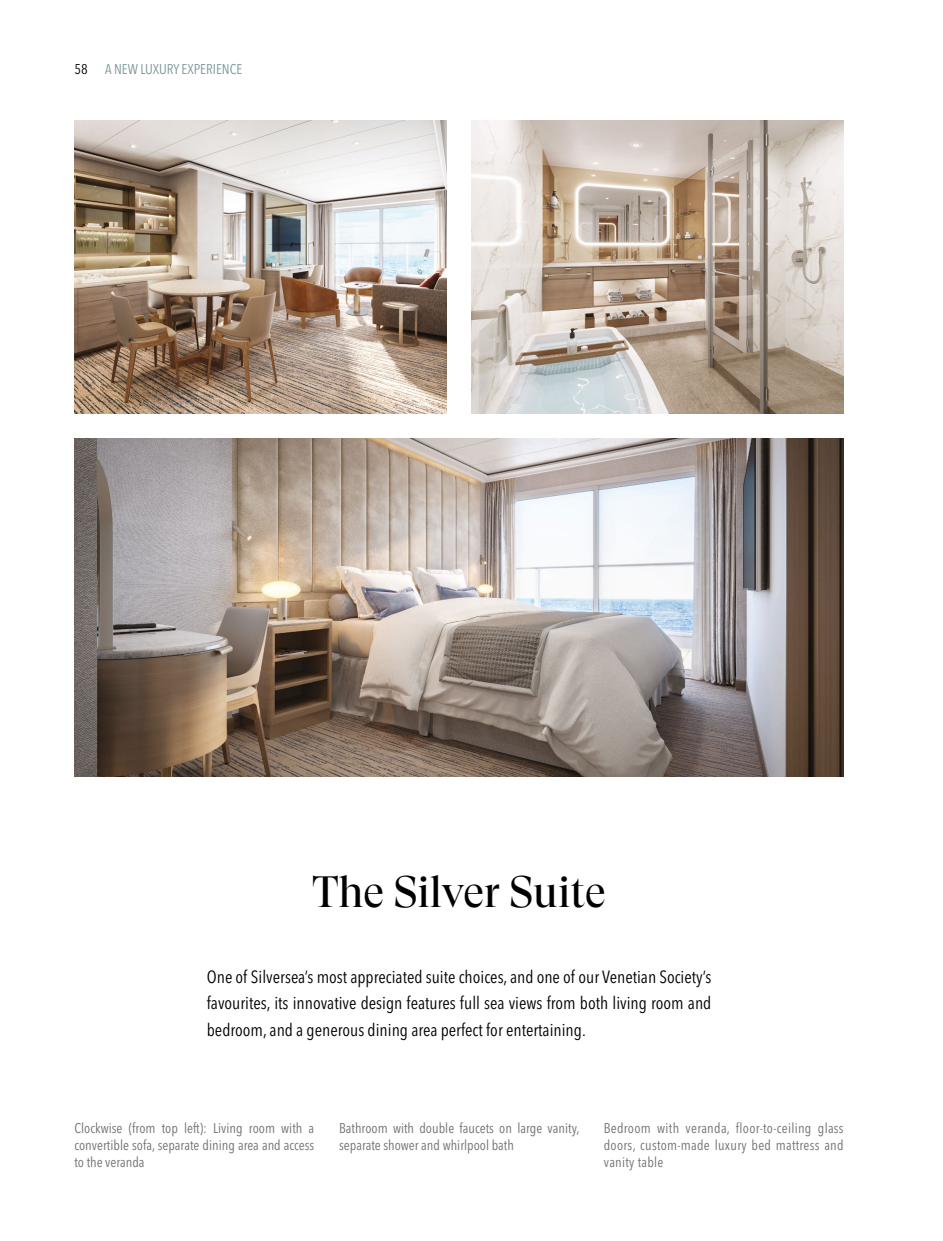
<style>
.page{position:relative;width:943px;height:1241px;background:#fff}
.page>*{position:absolute;margin:0;border:0;box-sizing:border-box;transform-origin:0 0}
.t1{font:43.75px "GT Super Display";color:#000}
.t2{font:condensed 17.5px/26.2px "Avenir Next LT Pro";color:#000;text-align:justify}
.t3{font:condensed 14px/16.8px "Avenir Next LT Pro";color:#706f6f;text-align:justify}
.t4{font:condensed 14px "Avenir Next LT Pro";color:#789597}
.t5{font:condensed 14px "Avenir Next LT Pro";color:#000}
</style>
<div class="page">
<img style="left:74px;top:438px;width:769px;height:338px">
<img style="left:471px;top:121px;width:372px;height:292px">
<img style="left:74px;top:121px;width:372px;height:292px">
<p class="t5" style="left:74px;top:61px;width:15px">58</p>
<p class="t4" style="left:105px;top:61px;width:139px">A NEW LUXURY EXPERIENCE</p>
<h1 class="t1" style="left:312px;top:869px;width:295px">The Silver Suite</h1>
<p class="t2" style="left:207px;top:963px;width:506px">One of Silversea’s most appreciated suite choices, and one of our Venetian Society’s favourites, its innovative design features full sea views from both living room and bedroom, and a generous dining area perfect for entertaining.</p>
<p class="t3" style="left:74px;top:1119px;width:241px">Clockwise (from top left): Living room with a convertible sofa, separate dining area and access to the veranda</p>
<p class="t3" style="left:604px;top:1119px;width:241px">Bedroom with veranda, floor-to-ceiling glass doors, custom-made luxury bed mattress and vanity table</p>
<p class="t3" style="left:339px;top:1119px;width:242px">Bathroom with double faucets on large vanity, separate shower and whirlpool bath</p>
</div>
